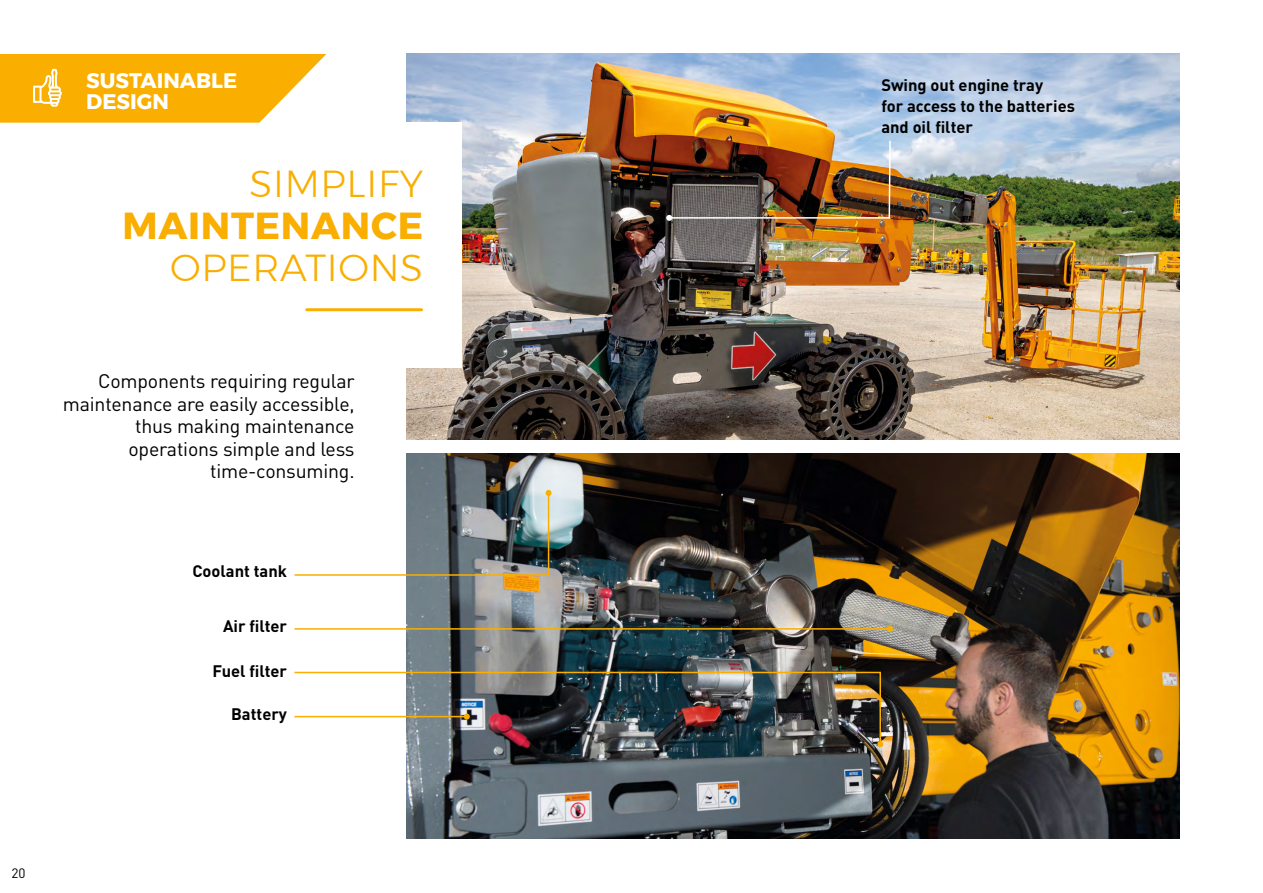
<style>
.page{position:relative;width:1263px;height:893px;background:#fff}
.page>*{position:absolute;margin:0;border:0;box-sizing:border-box;transform-origin:0 0}
.t1{font:300 37.5px/42px "Montserrat";letter-spacing:.02em;color:#f9ae00;text-align:right}
.t2{font:700 21px/21px "Montserrat";color:#fff}
.t3{font:19.5px/22.5px "DIN Pro";letter-spacing:-.01em;color:#000;text-align:right}
.t4{font:700 16.5px/21px "DIN Pro";color:#000}
.t5{font:13.5px "DIN Pro";color:#000}
.s1{font-weight:700}
</style>
<div class="page">
<img style="left:406px;top:54px;width:773px;height:386px">
<img style="left:406px;top:454px;width:773px;height:385px">
<div style="left:49px;top:123px;width:412px;height:245px;background:#fff"></div>
<hr style="left:307px;top:308px;width:115px;height:3px;background:#f9ae00">
<hr style="left:294px;top:628px;width:596px;height:2px;background:#f9ae00">
<svg style="left:887px;top:626px;width:6px;height:6px"></svg>
<img style="left:294px;top:671px;width:589px;height:76px">
<svg style="left:294px;top:490px;width:258px;height:86px"></svg>
<img style="left:666px;top:139px;width:225px;height:82px">
<svg style="left:0;top:54px;width:326px;height:69px;background:#f9b71e"></svg>
<p class="t2" style="left:86px;top:70px;width:152px">SUSTAINABLE<br>DESIGN</p>
<p class="t1" style="left:122px;top:162px;width:302px">SIMPLIFY<br><span class="s1">MAINTENANCE<br></span>OPERATIONS</p>
<p class="t3" style="left:63px;top:369px;width:293px">Components requiring regular maintenance are easily accessible, thus making maintenance operations simple and less time-consuming.</p>
<p class="t4" style="left:192px;top:560px;width:96px">Coolant tank</p>
<p class="t4" style="left:223px;top:614px;width:66px">Air filter</p>
<p class="t4" style="left:212px;top:660px;width:76px">Fuel filter</p>
<p class="t4" style="left:231px;top:703px;width:57px">Battery</p>
<p class="t5" style="left:11px;top:864px;width:16px">20</p>
<p class="t4" style="left:881px;top:74px;width:163px">Swing out engine tray</p>
<p class="t4" style="left:881px;top:95px;width:195px">for access to the batteries and oil filter</p>
</div>
